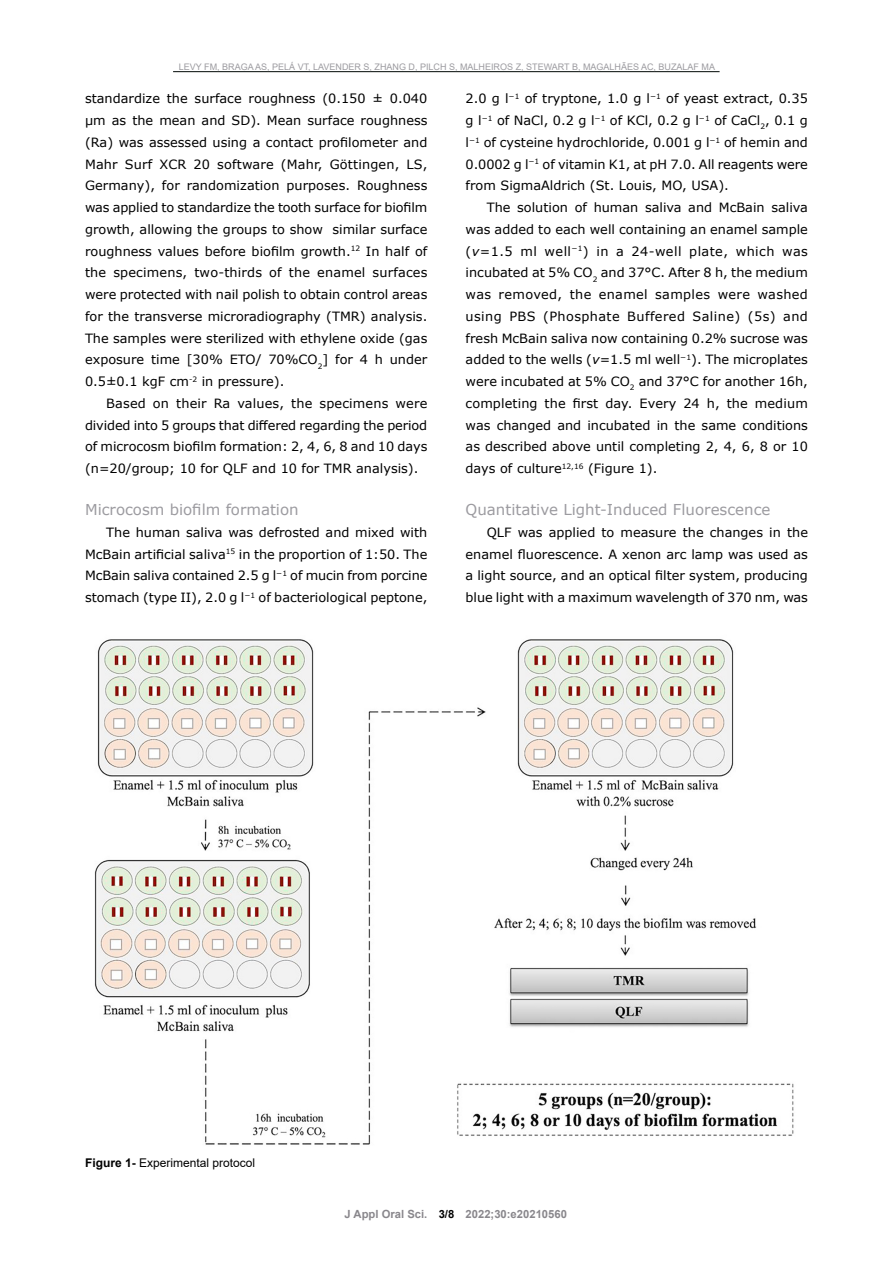
<style>
.page{position:relative;width:893px;height:1263px;background:#fff}
.page>*{position:absolute;margin:0;border:0;box-sizing:border-box;transform-origin:0 0}
.t1{font:15px "Verdana";color:#9c9ba0}
.t2{font:12.75px/21.8px "Verdana";color:#000;text-align:justify}
.t3{font:12px "Arial";color:#000}
.t4{font:700 11.25px "Arial";color:#89878c}
.t5{font:9px "Arial";color:#9c9ba0}
.s1{font-style:italic}
.s2{font-weight:700}
.s3{color:#000}
</style>
<div class="page">
<hr style="left:173px;top:71px;width:547px;height:1px;background:#000805">
<img style="left:94px;top:639px;width:700px;height:506px">
<p class="t5" style="left:179px;top:60px;width:538px">LEVY FM, BRAGA AS, PELÁ VT, LAVENDER S, ZHANG D, PILCH S, MALHEIROS Z, STEWART B, MAGALHÃES AC, BUZALAF MA</p>
<p class="t2" style="left:85px;top:88px;width:344px">standardize the surface roughness (0.150 ± 0.040 μm as the mean and SD). Mean surface roughness (Ra) was assessed using a contact profilometer and Mahr Surf XCR 20 software (Mahr, Göttingen, LS, Germany), for randomization purposes. Roughness was applied to standardize the tooth surface for biofilm growth, allowing the groups to show similar surface roughness values before biofilm growth.<sup>12</sup> In half of the specimens, two-thirds of the enamel surfaces were protected with nail polish to obtain control areas for the transverse microradiography (TMR) analysis.<br>The samples were sterilized with ethylene oxide (gas exposure time [30% ETO/ 70%CO<sub>2</sub>] for 4 h under 0.5±0.1 kgF cm<sup>-2</sup> in pressure).</p>
<p class="t2" style="left:85px;top:392px;width:344px;text-indent:21px">Based on their Ra values, the specimens were divided into 5 groups that differed regarding the period of microcosm biofilm formation: 2, 4, 6, 8 and 10 days (n=20/group; 10 for QLF and 10 for TMR analysis).</p>
<p class="t1" style="left:85px;top:499px;width:215px">Microcosm biofilm formation</p>
<p class="t2" style="left:85px;top:521px;width:344px;text-indent:21px">The human saliva was defrosted and mixed with McBain artificial saliva<sup>15</sup> in the proportion of 1:50. The McBain saliva contained 2.5 g l<sup>−1</sup> of mucin from porcine stomach (type II), 2.0 g l<sup>−1</sup> of bacteriological peptone,</p>
<p class="t2" style="left:466px;top:88px;width:344px">2.0 g l<sup>−1</sup> of tryptone, 1.0 g l<sup>−1</sup> of yeast extract, 0.35 g l<sup>−1</sup> of NaCl, 0.2 g l<sup>−1</sup> of KCl, 0.2 g l<sup>−1</sup> of CaCl<sub>2</sub>, 0.1 g l<sup>−1</sup> of cysteine hydrochloride, 0.001 g l<sup>−1</sup> of hemin and 0.0002 g l<sup>−1</sup> of vitamin K1, at pH 7.0. All reagents were from SigmaAldrich (St. Louis, MO, USA).</p>
<p class="t2" style="left:466px;top:196px;width:344px;text-indent:21px">The solution of human saliva and McBain saliva was added to each well containing an enamel sample (<span class="s1">v</span>=1.5 ml well<sup>−1</sup>) in a 24-well plate, which was incubated at 5% CO<sub>2</sub> and 37°C. After 8 h, the medium was removed, the enamel samples were washed using PBS (Phosphate Buffered Saline) (5s) and fresh McBain saliva now containing 0.2% sucrose was added to the wells (<span class="s1">v</span>=1.5 ml well<sup>−1</sup>). The microplates were incubated at 5% CO<sub>2</sub> and 37°C for another 16h, completing the first day. Every 24 h, the medium was changed and incubated in the same conditions as described above until completing 2, 4, 6, 8 or 10 days of culture<sup>12,16</sup> (Figure 1).</p>
<p class="t1" style="left:466px;top:499px;width:306px">Quantitative Light-Induced Fluorescence</p>
<p class="t2" style="left:466px;top:521px;width:344px;text-indent:21px">QLF was applied to measure the changes in the enamel fluorescence. A xenon arc lamp was used as a light source, and an optical filter system, producing blue light with a maximum wavelength of 370 nm, was</p>
<p class="t3" style="left:85px;top:1155px;width:172px"><span class="s2">Figure 1-</span> Experimental protocol</p>
<p class="t4" style="left:345px;top:1206px;width:224px">J Appl Oral Sci. <span class="s3">3/8</span> 2022;30:e20210560</p>
</div>
